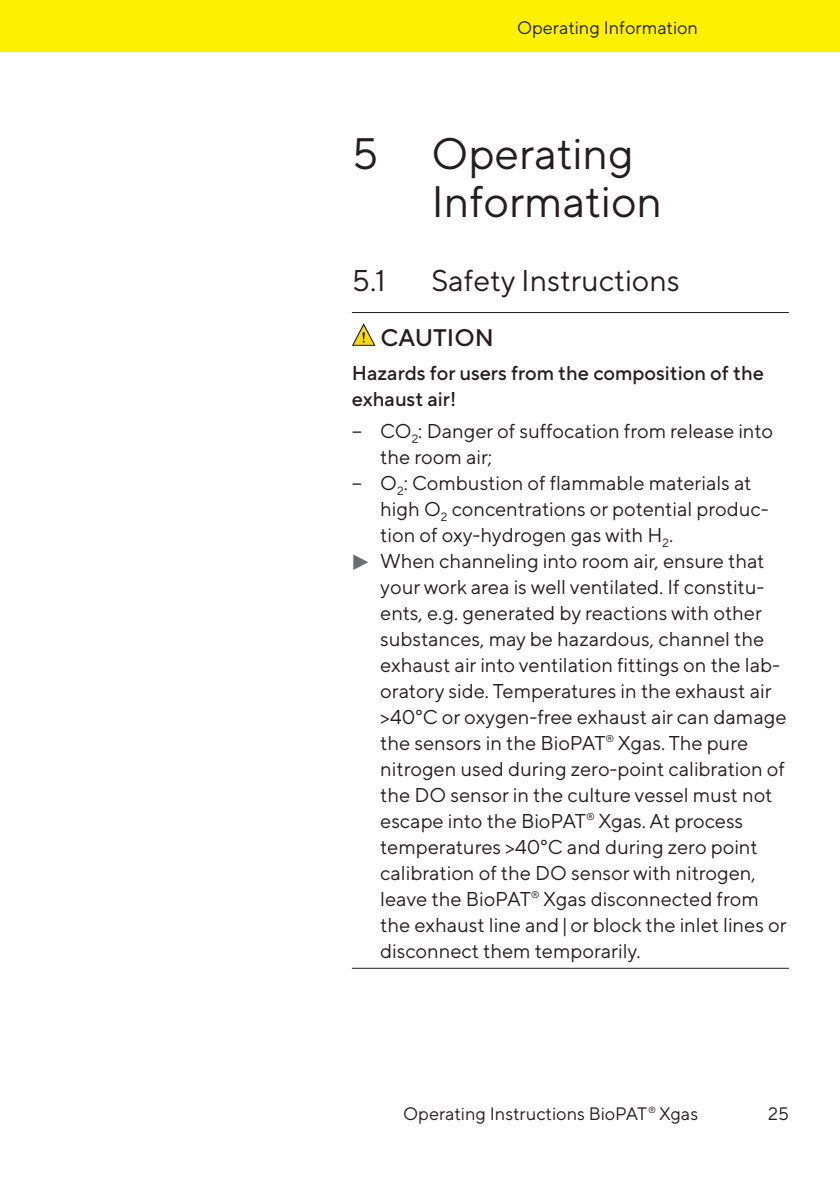
<style>
.page{position:relative;width:840px;height:1191px;background:#fff}
.page>*{position:absolute;margin:0;border:0;box-sizing:border-box;transform-origin:0 0}
.t1{font:44px/48px "TT Norms Pro";color:#231f20}
.t2{font:30px "TT Norms Pro";color:#231f20}
.t3{font:500 24px "TT Norms Pro";color:#231f20}
.t4{font:20px "TT Norms Pro";color:#231f20}
.t5{font:500 20px/26px "TT Norms Pro";color:#231f20}
.t6{font:18px "TT Norms Pro";color:#231f20}
.s1{font-family:"PIK7";color:#6c6d70}
</style>
<div class="page">
<div style="left:0;top:0;width:839px;height:51px;background:#fff101"></div>
<hr style="left:351px;top:312px;width:437px;height:1px;background:#231f20">
<hr style="left:351px;top:967px;width:437px;height:1px;background:#231f20">
<svg style="left:352px;top:323px;width:23px;height:23px"></svg>
<p class="t6" style="left:517px;top:15px;width:182px">Operating Information</p>
<h1 class="t1" style="left:431px;top:127px;width:232px;text-indent:-79px">5 Operating<br>Information</h1>
<h2 class="t2" style="left:351px;top:259px;width:35px">5.1</h2>
<h2 class="t2" style="left:431px;top:259px;width:250px">Safety Instructions</h2>
<p class="t3" style="left:380px;top:320px;width:115px">CAUTION</p>
<p class="t5" style="left:351px;top:359px;width:413px">Hazards for users from the composition of the exhaust air!</p>
<p class="t4" style="left:351px;top:416px;width:422px">− CO<sub>2</sub>: Danger of suffocation from release into</p>
<p class="t4" style="left:380px;top:442px;width:113px">the room air;</p>
<p class="t4" style="left:352px;top:468px;width:401px">− O<sub>2</sub>: Combustion of flammable materials at</p>
<p class="t4" style="left:380px;top:494px;width:389px">high O<sub>2</sub> concentrations or potential produc-</p>
<p class="t4" style="left:380px;top:520px;width:294px">tion of oxy-hydrogen gas with H<sub>2</sub>.</p>
<p class="t4" style="left:351px;top:546px;width:414px"><span class="s1">t</span> When channeling into room air, ensure that</p>
<p class="t4" style="left:380px;top:572px;width:385px">your work area is well ventilated. If constitu-</p>
<p class="t4" style="left:380px;top:598px;width:383px">ents, e.g. generated by reactions with other</p>
<p class="t4" style="left:380px;top:624px;width:385px">substances, may be hazardous, channel the</p>
<p class="t4" style="left:380px;top:650px;width:401px">exhaust air into ventilation fittings on the lab-</p>
<p class="t4" style="left:380px;top:676px;width:392px">oratory side. Temperatures in the exhaust air</p>
<p class="t4" style="left:380px;top:702px;width:407px">&gt;40°C or oxygen-free exhaust air can damage</p>
<p class="t4" style="left:380px;top:728px;width:369px">the sensors in the BioPAT<sup>®</sup> Xgas. The pure</p>
<p class="t4" style="left:380px;top:754px;width:406px">nitrogen used during zero-point calibration of</p>
<p class="t4" style="left:380px;top:780px;width:393px">the DO sensor in the culture vessel must not</p>
<p class="t4" style="left:380px;top:806px;width:364px">escape into the BioPAT<sup>®</sup> Xgas. At process</p>
<p class="t4" style="left:380px;top:832px;width:378px">temperatures &gt;40°C and during zero point</p>
<p class="t4" style="left:380px;top:858px;width:377px">calibration of the DO sensor with nitrogen,</p>
<p class="t4" style="left:380px;top:884px;width:380px">leave the BioPAT<sup>®</sup> Xgas disconnected from</p>
<p class="t4" style="left:380px;top:910px;width:408px">the exhaust line and|or block the inlet lines or</p>
<p class="t4" style="left:380px;top:936px;width:262px">disconnect them temporarily.</p>
<p class="t6" style="left:403px;top:1100px;width:296px">Operating Instructions BioPAT<sup>®</sup> Xgas</p>
<p class="t6" style="left:767px;top:1100px;width:22px">25</p>
</div>
